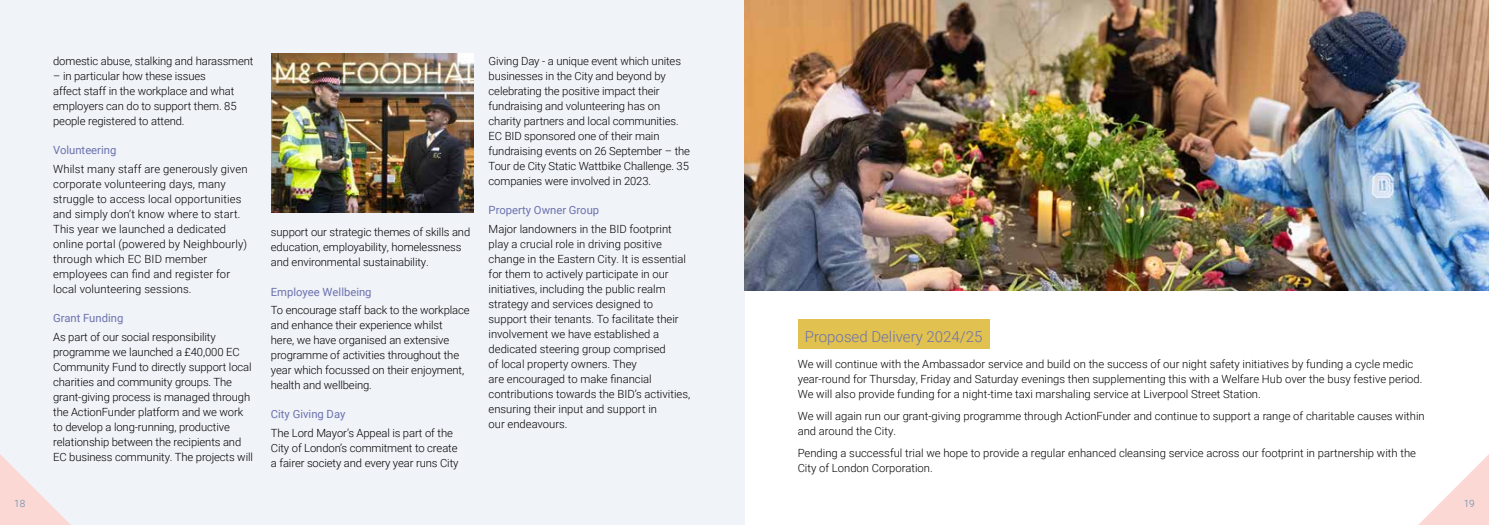
<style>
.page{position:relative;width:1489px;height:525px;background:#fff}
.page>*{position:absolute;margin:0;border:0;box-sizing:border-box;transform-origin:0 0}
.t1{font:300 15px "Roboto";color:#6c72ae}
.t2{font:300 11.25px/15px "Roboto";color:#000}
.t3{font:11.25px "Roboto";color:#6c72ae}
.t4{font:300 10px "Roboto";color:#5e8ab5}
</style>
<div class="page">
<div style="left:0;top:0;width:744px;height:524px;background:#f0f3f8"></div>
<img style="left:744px;top:0;width:744px;height:291px">
<img style="left:271px;top:53px;width:202px;height:160px">
<div style="left:797px;top:319px;width:192px;height:30px;background:#e1c14f"></div>
<svg style="left:1419px;top:455px;width:69px;height:69px"></svg>
<svg style="left:0;top:454px;width:70px;height:70px"></svg>
<p class="t2" style="left:53px;top:53px;width:202px">domestic abuse, stalking and harassment</p>
<p class="t2" style="left:53px;top:68px;width:185px">– in particular how these issues affect staff in the workplace and what employers can do to support them. 85 people registered to attend.</p>
<p class="t3" style="left:53px;top:142px;width:65px">Volunteering</p>
<p class="t2" style="left:53px;top:161px;width:196px">Whilst many staff are generously given corporate volunteering days, many struggle to access local opportunities and simply don’t know where to start.<br>This year we launched a dedicated online portal (powered by Neighbourly) through which EC BID member employees can find and register for local volunteering sessions.</p>
<p class="t3" style="left:53px;top:310px;width:72px">Grant Funding</p>
<p class="t2" style="left:53px;top:328px;width:201px">As part of our social responsibility programme we launched a £40,000 EC Community Fund to directly support local charities and community groups. The grant-giving process is managed through the ActionFunder platform and we work to develop a long-running, productive relationship between the recipients and EC business community. The projects will</p>
<p class="t2" style="left:271px;top:224px;width:201px">support our strategic themes of skills and education, employability, homelessness and environmental sustainability.</p>
<p class="t3" style="left:271px;top:283px;width:102px">Employee Wellbeing</p>
<p class="t2" style="left:271px;top:302px;width:200px">To encourage staff back to the workplace and enhance their experience whilst<br>here, we have organised an extensive programme of activities throughout the year which focussed on their enjoyment, health and wellbeing.</p>
<p class="t3" style="left:271px;top:406px;width:76px">City Giving Day</p>
<p class="t2" style="left:271px;top:425px;width:189px">The Lord Mayor’s Appeal is part of the<br>City of London’s commitment to create a fairer society and every year runs City</p>
<p class="t2" style="left:488px;top:53px;width:203px">Giving Day - a unique event which unites businesses in the City and beyond by celebrating the positive impact their fundraising and volunteering has on charity partners and local communities.<br>EC BID sponsored one of their main fundraising events on 26 September – the Tour de City Static Wattbike Challenge. 35 companies were involved in 2023.</p>
<p class="t3" style="left:488px;top:202px;width:112px">Property Owner Group</p>
<p class="t2" style="left:488px;top:221px;width:203px">Major landowners in the BID footprint play a crucial role in driving positive change in the Eastern City. It is essential for them to actively participate in our initiatives, including the public realm strategy and services designed to support their tenants. To facilitate their involvement we have established a dedicated steering group comprised<br>of local property owners. They<br>are encouraged to make financial contributions towards the BID’s activities, ensuring their input and support in<br>our endeavours.</p>
<h1 class="t1" style="left:804px;top:326px;width:179px">Proposed Delivery 2024/25</h1>
<p class="t2" style="left:797px;top:355px;width:626px">We will continue with the Ambassador service and build on the success of our night safety initiatives by funding a cycle medic year-round for Thursday, Friday and Saturday evenings then supplementing this with a Welfare Hub over the busy festive period.<br>We will also provide funding for a night-time taxi marshaling service at Liverpool Street Station.</p>
<p class="t2" style="left:797px;top:407px;width:628px">We will again run our grant-giving programme through ActionFunder and continue to support a range of charitable causes within and around the City.</p>
<p class="t2" style="left:797px;top:444px;width:620px">Pending a successful trial we hope to provide a regular enhanced cleansing service across our footprint in partnership with the<br>City of London Corporation.</p>
<p class="t4" style="left:14px;top:496px;width:13px">18</p>
<p class="t4" style="left:1463px;top:496px;width:13px">19</p>
</div>
